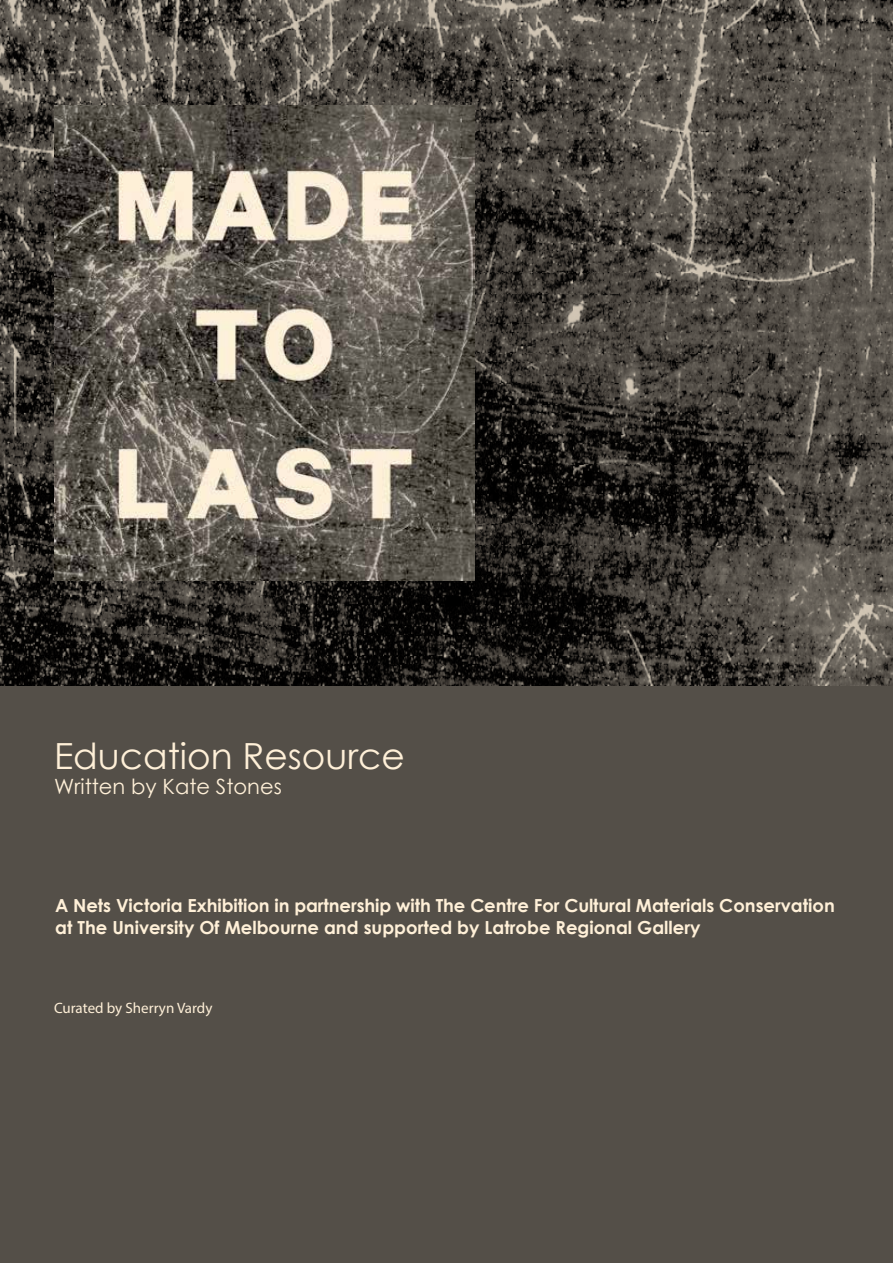
<style>
.page{position:relative;width:893px;height:1263px;background:#544f48}
.page>*{position:absolute;margin:0;border:0;box-sizing:border-box;transform-origin:0 0}
.t1{font:36px "Century Gothic";color:#fff0d8}
.t2{font:21px "Century Gothic";color:#fff0d8}
.t3{font:700 18px/21.6px "Century Gothic";color:#fff0d8}
.t4{font:15px "Myriad Pro";color:#fff0d8}
</style>
<div class="page">
<img style="left:0;top:0;width:893px;height:685px">
<img style="left:54px;top:105px;width:421px;height:475px">
<h1 class="t1" style="left:54px;top:731px;width:352px">Education Resource</h1>
<p class="t2" style="left:54px;top:772px;width:229px">Written by Kate Stones</p>
<p class="t3" style="left:55px;top:894px;width:781px">A Nets Victoria Exhibition in partnership with The Centre For Cultural Materials Conservation at The University Of Melbourne and supported by Latrobe Regional Gallery</p>
<p class="t4" style="left:54px;top:998px;width:160px">Curated by Sherryn Vardy</p>
</div>
